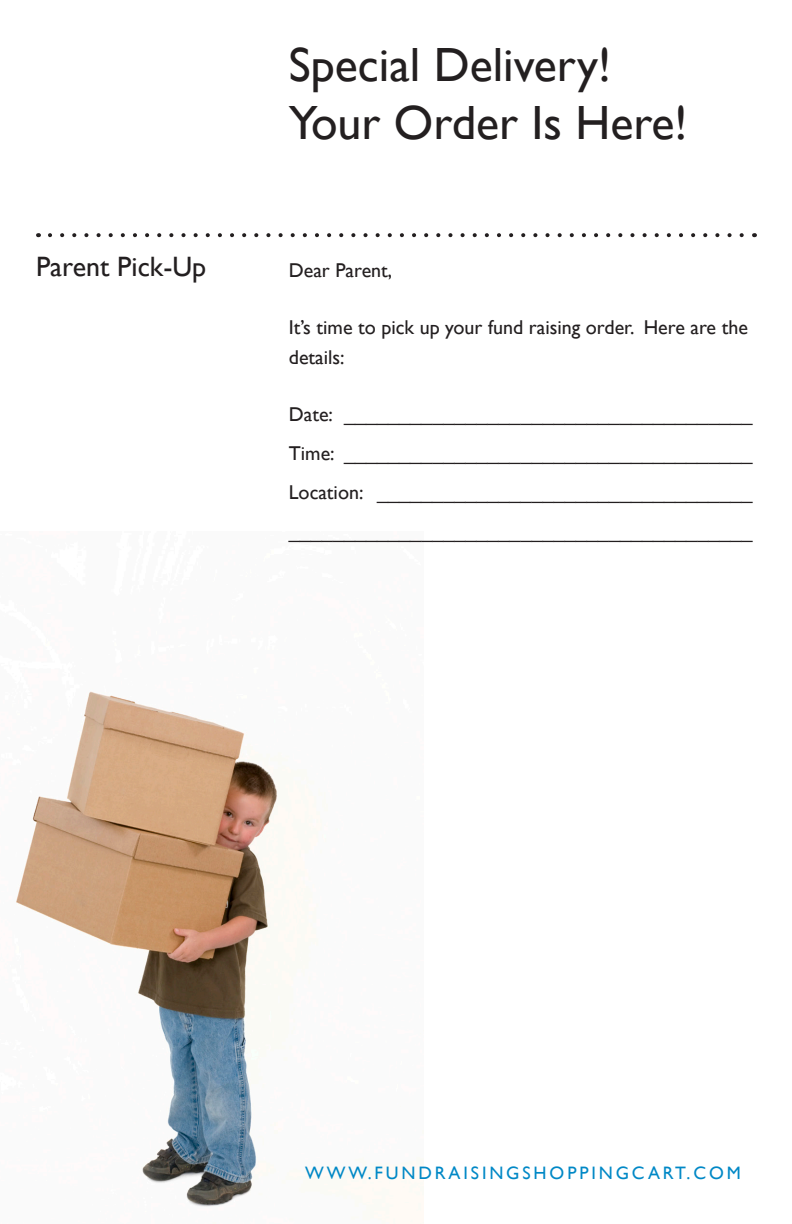
<style>
.page{position:relative;width:792px;height:1224px;background:#fff}
.page>*{position:absolute;margin:0;border:0;box-sizing:border-box;transform-origin:0 0}
.t1{font:48px/58px "Gill Sans";color:#231f20}
.t2{font:28px "Gill Sans";color:#231f20}
.t3{font:20px/30px "Gill Sans";color:#231f20}
.t4{font:18px "Gill Sans";letter-spacing:.16em;color:#0088c6}
</style>
<div class="page">
<img style="left:16px;top:691px;width:262px;height:516px">
<svg style="left:50px;top:233px;width:694px;height:4px"></svg>
<p class="t2" style="left:36px;top:251px;width:172px">Parent Pick-Up</p>
<p class="t1" style="left:289px;top:36px;width:400px">Special Delivery!<br>Your Order Is Here!</p>
<p class="t3" style="left:289px;top:255px;width:105px">Dear Parent,</p>
<p class="t3" style="left:289px;top:312px;width:461px">It’s time to pick up your fund raising order. Here are the details:</p>
<p class="t3" style="left:289px;top:399px;width:465px">Date: _____________________________________</p>
<p class="t3" style="left:289px;top:438px;width:465px">Time: _____________________________________</p>
<p class="t3" style="left:289px;top:477px;width:465px">Location: __________________________________</p>
<p class="t3" style="left:289px;top:516px;width:465px">__________________________________________</p>
<p class="t4" style="left:305px;top:1162px;width:437px">WWW.FUNDRAISINGSHOPPINGCART.COM</p>
</div>
